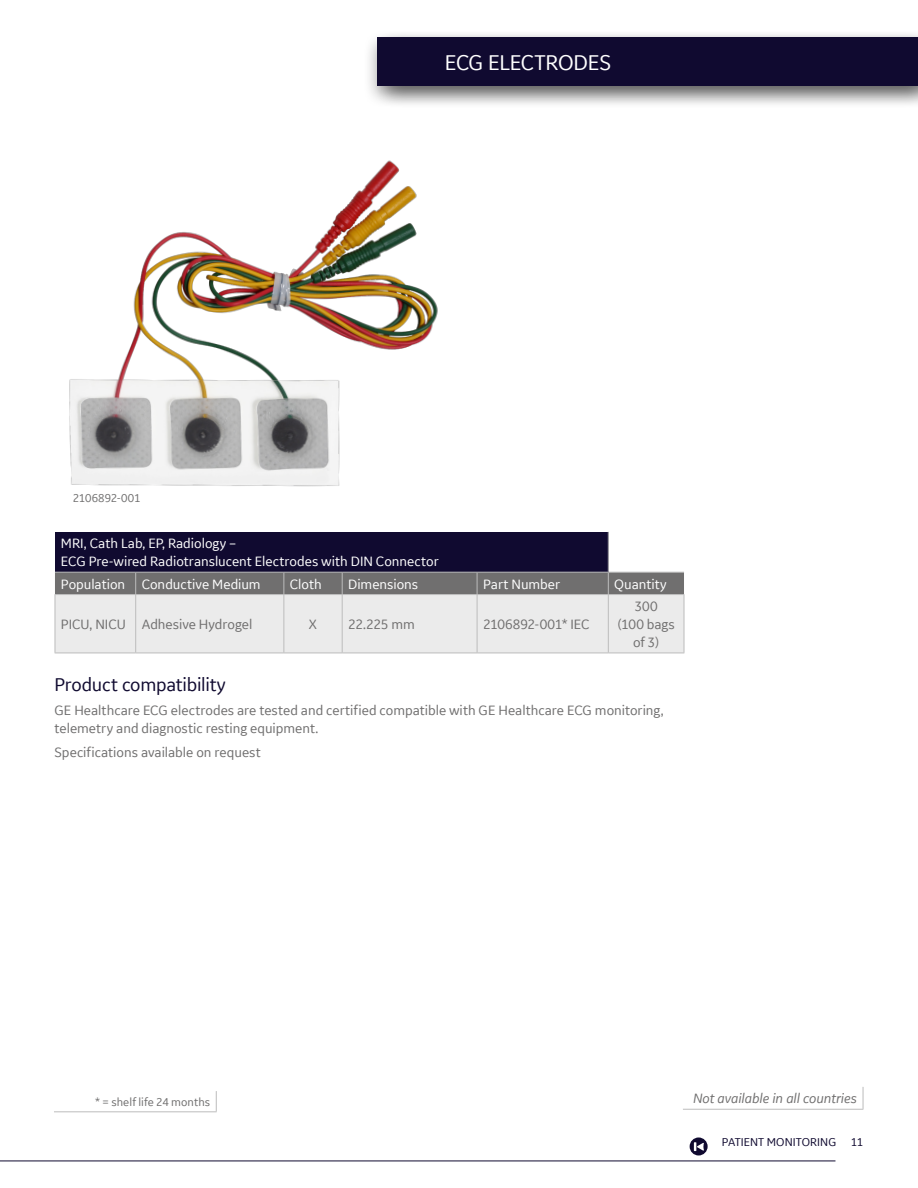
<style>
.page{position:relative;width:918px;height:1188px;background:#fff}
.page>*{position:absolute;margin:0;border:0;box-sizing:border-box;transform-origin:0 0}
.t1{font:22.5px "GE Inspira Sans";letter-spacing:-.01em;color:#fff}
.t2{font:19.5px "GE Inspira Sans";letter-spacing:-.015em;color:#100a30}
.t3{font:14.25px/18px "GE Inspira Sans";color:#706f6f;text-align:center}
.t4{font:14.25px/18px "GE Inspira Sans";color:#fff}
.t5{font:italic 14.25px "GE Inspira Sans";letter-spacing:-.005em;color:#706f6f}
.t6{font:12px "GE Inspira Sans";letter-spacing:.005em;color:#706f6f}
.t7{font:12px "GE Inspira Sans";letter-spacing:.01em;color:#100a30}
</style>
<div class="page">
<hr style="left:683px;top:1109px;width:180px;height:1px;background:#bcbcbc">
<svg style="left:863px;top:1087px;width:1px;height:22px"></svg>
<div style="left:362px;top:29px;width:556px;height:79px;background:#000;opacity:.4"></div>
<div style="left:378px;top:38px;width:540px;height:48px;background:#100a30"></div>
<img style="left:69px;top:160px;width:369px;height:327px">
<div style="left:55px;top:532px;width:553px;height:40px;background:#100a30"></div>
<hr style="left:608px;top:532px;width:1px;height:40px;background:#bcbcbc">
<svg style="left:55px;top:572px;width:629px;height:81px;background:#c9c8c8"></svg>
<hr style="left:55px;top:594px;width:81px;height:1px;background:#bcbcbc">
<hr style="left:55px;top:595px;width:1px;height:58px;background:#bcbcbc">
<hr style="left:136px;top:594px;width:148px;height:1px;background:#bcbcbc">
<hr style="left:135px;top:595px;width:1px;height:58px;background:#bcbcbc">
<hr style="left:284px;top:594px;width:58px;height:1px;background:#bcbcbc">
<hr style="left:284px;top:595px;width:1px;height:58px;background:#bcbcbc">
<hr style="left:342px;top:594px;width:135px;height:1px;background:#bcbcbc">
<hr style="left:342px;top:595px;width:1px;height:58px;background:#bcbcbc">
<hr style="left:477px;top:594px;width:131px;height:1px;background:#bcbcbc">
<hr style="left:477px;top:595px;width:1px;height:58px;background:#bcbcbc">
<hr style="left:608px;top:594px;width:76px;height:1px;background:#bcbcbc">
<hr style="left:608px;top:595px;width:1px;height:58px;background:#bcbcbc">
<hr style="left:684px;top:595px;width:1px;height:58px;background:#bcbcbc">
<hr style="left:55px;top:653px;width:81px;height:1px;background:#bcbcbc">
<hr style="left:136px;top:653px;width:148px;height:1px;background:#bcbcbc">
<hr style="left:284px;top:653px;width:58px;height:1px;background:#bcbcbc">
<hr style="left:342px;top:653px;width:135px;height:1px;background:#bcbcbc">
<hr style="left:477px;top:653px;width:131px;height:1px;background:#bcbcbc">
<hr style="left:608px;top:653px;width:76px;height:1px;background:#bcbcbc">
<svg style="left:216px;top:1091px;width:1px;height:20px"></svg>
<hr style="left:54px;top:1111px;width:163px;height:1px;background:#bcbcbc">
<svg style="left:690px;top:1137px;width:18px;height:18px"></svg>
<hr style="left:0;top:1161px;width:835px;height:1px;background:#100a30">
<h1 class="t1" style="left:445px;top:49px;width:168px">ECG ELECTRODES</h1>
<p class="t6" style="left:73px;top:491px;width:69px">2106892-001</p>
<p class="t4" style="left:61px;top:534px;width:379px">MRI, Cath Lab, EP, Radiology –<br>ECG Pre-wired Radiotranslucent Electrodes with DIN Connector</p>
<p class="t4" style="left:61px;top:574px;width:201px">Population Conductive Medium</p>
<p class="t4" style="left:290px;top:574px;width:33px">Cloth</p>
<p class="t4" style="left:348px;top:574px;width:72px">Dimensions</p>
<p class="t4" style="left:483px;top:574px;width:79px">Part Number</p>
<p class="t4" style="left:614px;top:574px;width:54px">Quantity</p>
<p class="t3" style="left:61px;top:615px;width:193px">PICU, NICU Adhesive Hydrogel</p>
<p class="t3" style="left:309px;top:615px;width:10px">X</p>
<p class="t3" style="left:348px;top:615px;width:68px">22.225 mm</p>
<p class="t3" style="left:483px;top:615px;width:108px">2106892-001* IEC</p>
<p class="t3" style="left:617px;top:597px;width:59px">300<br>(100 bags of 3)</p>
<h2 class="t2" style="left:55px;top:673px;width:173px">Product compatibility</h2>
<p class="t3" style="left:55px;top:701px;width:610px;text-align:left">GE Healthcare ECG electrodes are tested and certified compatible with GE Healthcare ECG monitoring, telemetry and diagnostic resting equipment.</p>
<p class="t3" style="left:55px;top:743px;width:208px">Specifications available on request</p>
<p class="t6" style="left:95px;top:1094px;width:117px">* = shelf life 24 months</p>
<p class="t5" style="left:693px;top:1090px;width:166px">Not available in all countries</p>
<p class="t7" style="left:722px;top:1135px;width:143px">PATIENT MONITORING 11</p>
</div>
